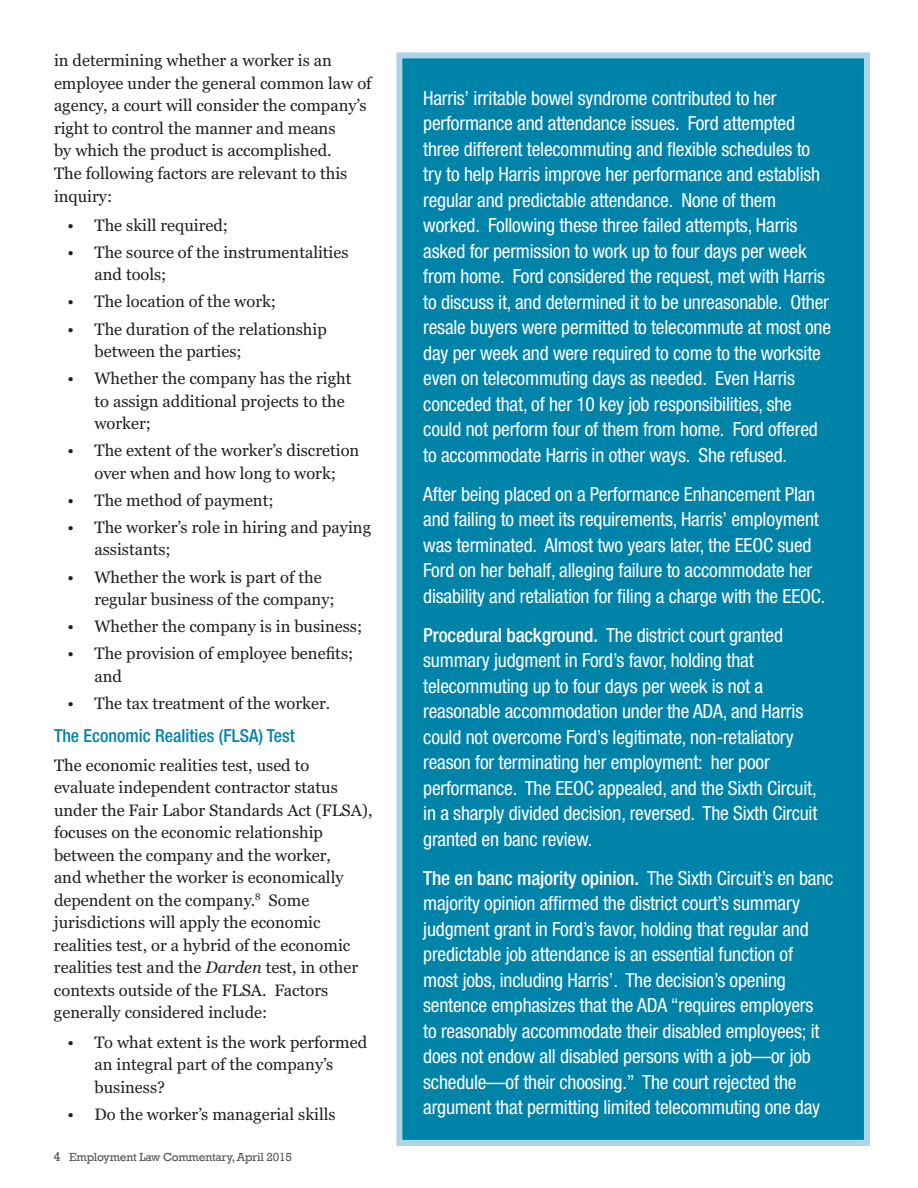
<style>
.page{position:relative;width:918px;height:1188px;background:#fff}
.page>*{position:absolute;margin:0;border:0;box-sizing:border-box;transform-origin:0 0}
.t1{font:condensed 19.5px/25.5px "Helvetica Neue LT Std";letter-spacing:-.01em;color:#fff}
.t2{font:500 condensed 18px "Helvetica Neue LT Std";color:#0083a9}
.t3{font:16.5px/22.5px "Georgia Pro";color:#231f20}
.t4{font:12px "Rockwell";letter-spacing:-.02em;color:#57585a}
.s1{font-style:italic}
.s2{font-size:13.5px}
.s3{font-weight:500}
</style>
<div class="page">
<div style="left:396px;top:52px;width:474px;height:1094px;background:#0083a9;border:6px solid #add5e5"></div>
<p class="t3" style="left:54px;top:50px;width:319px">in determining whether a worker is an employee under the general common law of agency, a court will consider the company’s right to control the manner and means<br>by which the product is accomplished.<br>The following factors are relevant to this inquiry:</p>
<p class="t3" style="left:67px;top:214px;width:162px">• The skill required;</p>
<p class="t3" style="left:94px;top:242px;width:256px;text-indent:-27px">• The source of the instrumentalities and tools;</p>
<p class="t3" style="left:67px;top:291px;width:210px">• The location of the work;</p>
<p class="t3" style="left:94px;top:318px;width:234px;text-indent:-27px">• The duration of the relationship between the parties;</p>
<p class="t3" style="left:94px;top:368px;width:258px;text-indent:-27px">• Whether the company has the right to assign additional projects to the worker;</p>
<p class="t3" style="left:67px;top:440px;width:293px;text-align:center">• The extent of the worker’s discretion over when and how long to work;</p>
<p class="t3" style="left:67px;top:490px;width:208px">• The method of payment;</p>
<p class="t3" style="left:94px;top:517px;width:278px;text-indent:-27px">• The worker’s role in hiring and paying assistants;</p>
<p class="t3" style="left:94px;top:566px;width:242px;text-indent:-27px">• Whether the work is part of the regular business of the company;</p>
<p class="t3" style="left:67px;top:616px;width:296px">• Whether the company is in business;</p>
<p class="t3" style="left:94px;top:643px;width:260px;text-indent:-27px">• The provision of employee benefits; and</p>
<p class="t3" style="left:67px;top:693px;width:264px">• The tax treatment of the worker.</p>
<p class="t2" style="left:54px;top:725px;width:242px">The Economic Realities (FLSA) Test</p>
<p class="t3" style="left:54px;top:755px;width:320px">The economic realities test, used to evaluate independent contractor status under the Fair Labor Standards Act (FLSA), focuses on the economic relationship between the company and the worker,<br>and whether the worker is economically dependent on the company.<sup>8</sup> Some jurisdictions will apply the economic realities test, or a hybrid of the economic realities test and the <span class="s1">Darden</span> test, in other contexts outside of the FLSA. Factors generally considered include:</p>
<p class="t3" style="left:94px;top:1031px;width:274px;text-indent:-27px">• To what extent is the work performed an integral part of the company’s business?</p>
<p class="t3" style="left:67px;top:1104px;width:270px">• Do the worker’s managerial skills</p>
<p class="t4" style="left:53px;top:1150px;width:240px"><span class="s2">4</span> Employment Law Commentary, April 2015</p>
<p class="t1" style="left:423px;top:85px;width:409px">Harris’ irritable bowel syndrome contributed to her performance and attendance issues. Ford attempted three different telecommuting and flexible schedules to try to help Harris improve her performance and establish regular and predictable attendance. None of them worked. Following these three failed attempts, Harris asked for permission to work up to four days per week from home. Ford considered the request, met with Harris to discuss it, and determined it to be unreasonable. Other resale buyers were permitted to telecommute at most one day per week and were required to come to the worksite even on telecommuting days as needed. Even Harris conceded that, of her 10 key job responsibilities, she could not perform four of them from home. Ford offered to accommodate Harris in other ways. She refused.</p>
<p class="t1" style="left:423px;top:481px;width:404px">After being placed on a Performance Enhancement Plan and failing to meet its requirements, Harris’ employment was terminated. Almost two years later, the EEOC sued Ford on her behalf, alleging failure to accommodate her disability and retaliation for filing a charge with the EEOC.</p>
<p class="t1" style="left:423px;top:622px;width:396px"><span class="s3">Procedural background.</span> The district court granted summary judgment in Ford’s favor, holding that telecommuting up to four days per week is not a reasonable accommodation under the ADA, and Harris could not overcome Ford’s legitimate, non-retaliatory reason for terminating her employment: her poor performance. The EEOC appealed, and the Sixth Circuit, in a sharply divided decision, reversed. The Sixth Circuit granted en banc review.</p>
<p class="t1" style="left:423px;top:865px;width:412px"><span class="s3">The en banc majority opinion.</span> The Sixth Circuit’s en banc majority opinion affirmed the district court’s summary judgment grant in Ford’s favor, holding that regular and predictable job attendance is an essential function of<br>most jobs, including Harris’. The decision’s opening sentence emphasizes that the ADA “requires employers<br>to reasonably accommodate their disabled employees; it does not endow all disabled persons with a job—or job schedule—of their choosing.” The court rejected the argument that permitting limited telecommuting one day</p>
</div>
